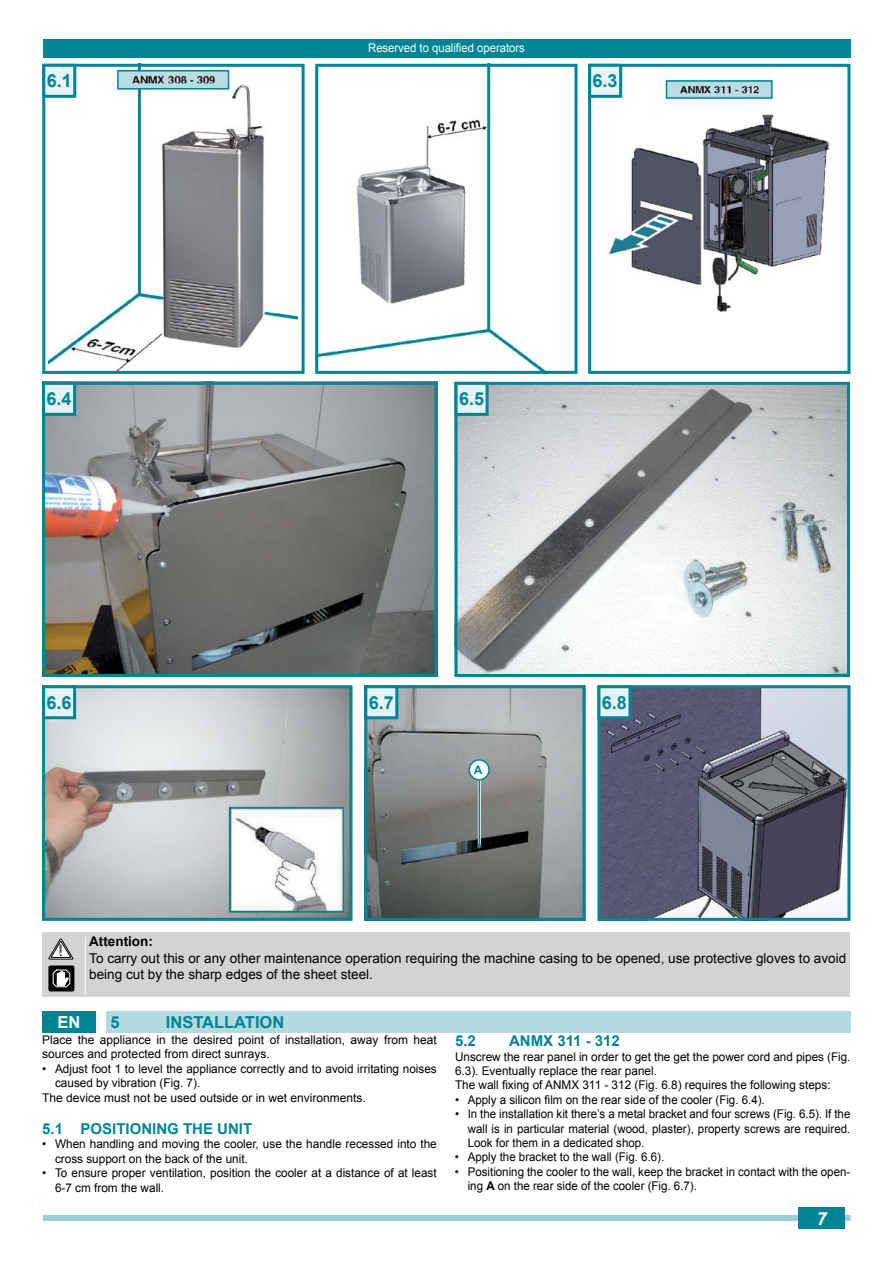
<style>
.page{position:relative;width:893px;height:1263px;background:#fff}
.page>*{position:absolute;margin:0;border:0;box-sizing:border-box;transform-origin:0 0}
.t1{font:700 18px "Arial";color:#008496}
.t2{font:italic 700 18px "Arial";color:#fff}
.t3{font:700 16.5px "Arial";color:#008496}
.t4{font:700 16.5px "Arial";color:#fff}
.t5{font:700 15px "Arial";color:#008496}
.t6{font:13.5px/16.2px "Arial";color:#000}
.t7{font:700 13.5px "Arial";color:#000}
.t8{font:12px/14.4px "Arial";color:#000}
.t9{font:12px/14.4px "Arial";color:#000;text-align:justify;scale:.96 1}
.t10{font:12px "Arial";color:#fff;scale:.94 1}
.t11{font:700 12px "Arial";color:#008496}
.s1{font-weight:700}
</style>
<div class="page">
<div style="left:43px;top:1215px;width:807px;height:6px;background:#99ced5"></div>
<div style="left:798px;top:1207px;width:47px;height:22px;background:#008496"></div>
<div style="left:43px;top:39px;width:807px;height:18px;background:#008496"></div>
<div style="left:43px;top:932px;width:807px;height:65px;background:#d1d3d4"></div>
<svg style="left:48px;top:938px;width:25px;height:22px"></svg>
<hr style="left:85px;top:937px;width:1px;height:58px;background:#fff">
<div style="left:49px;top:966px;width:25px;height:25px;background:#000;border-radius:2px"></div>
<div style="left:49px;top:966px;width:25px;height:25px;border:1px solid #000;border-radius:2px"></div>
<svg style="left:52px;top:969px;width:19px;height:18px"></svg>
<div style="left:106px;top:1011px;width:744px;height:21px;background:#b3dae0"></div>
<div style="left:43px;top:1011px;width:53px;height:21px;background:#008496"></div>
<img style="left:609px;top:70px;width:221px;height:242px">
<div style="left:588px;top:64px;width:262px;height:310px;border:3px solid #008496"></div>
<img style="left:48px;top:68px;width:250px;height:302px">
<div style="left:42px;top:64px;width:263px;height:310px;border:3px solid #008496"></div>
<div style="left:44px;top:65px;width:31px;height:31px;background:#e6f3f5"></div>
<div style="left:42px;top:64px;width:34px;height:34px;border:3px solid #008496"></div>
<div style="left:590px;top:65px;width:31px;height:31px;background:#e6f3f5"></div>
<div style="left:588px;top:64px;width:34px;height:34px;border:3px solid #008496"></div>
<img style="left:319px;top:68px;width:227px;height:302px">
<div style="left:315px;top:64px;width:262px;height:310px;border:3px solid #008496"></div>
<img style="left:46px;top:386px;width:388px;height:287px">
<div style="left:42px;top:382px;width:396px;height:295px;border:3px solid #008496"></div>
<div style="left:44px;top:383px;width:31px;height:31px;background:#e6f3f5"></div>
<div style="left:42px;top:382px;width:34px;height:34px;border:3px solid #008496"></div>
<img style="left:46px;top:689px;width:302px;height:228px">
<div style="left:42px;top:685px;width:310px;height:236px;border:3px solid #008496"></div>
<div style="left:44px;top:687px;width:31px;height:31px;background:#e6f3f5"></div>
<div style="left:42px;top:685px;width:34px;height:34px;border:3px solid #008496"></div>
<img style="left:459px;top:386px;width:387px;height:287px">
<div style="left:455px;top:382px;width:395px;height:295px;border:3px solid #008496"></div>
<div style="left:456px;top:383px;width:31px;height:31px;background:#e6f3f5"></div>
<div style="left:455px;top:382px;width:34px;height:34px;border:3px solid #008496"></div>
<img style="left:368px;top:689px;width:213px;height:228px">
<div style="left:364px;top:685px;width:221px;height:236px;border:3px solid #008496"></div>
<div style="left:366px;top:687px;width:31px;height:31px;background:#e6f3f5"></div>
<div style="left:364px;top:685px;width:34px;height:34px;border:3px solid #008496"></div>
<img style="left:601px;top:689px;width:245px;height:228px">
<div style="left:597px;top:685px;width:253px;height:236px;border:3px solid #008496"></div>
<div style="left:599px;top:687px;width:31px;height:31px;background:#e6f3f5"></div>
<div style="left:597px;top:685px;width:34px;height:34px;border:3px solid #008496"></div>
<hr style="left:478px;top:780px;width:3px;height:66px;background:#fff">
<div style="left:469px;top:760px;width:20px;height:20px;background:#fff;border-radius:50%"></div>
<div style="left:468px;top:759px;width:22px;height:21px;border:2px solid #008496;border-radius:50%"></div>
<hr style="left:479px;top:780px;width:1px;height:66px;background:#008496">
<svg style="left:477px;top:844px;width:4px;height:4px"></svg>
<p class="t10" style="left:368px;top:40px;width:168px">Reserved to qualified operators</p>
<h1 class="t1" style="left:47px;top:69px;width:27px">6.1</h1>
<h1 class="t1" style="left:593px;top:69px;width:27px">6.3</h1>
<h1 class="t1" style="left:47px;top:387px;width:27px">6.4</h1>
<h1 class="t1" style="left:47px;top:691px;width:27px">6.6</h1>
<h1 class="t1" style="left:459px;top:387px;width:27px">6.5</h1>
<h1 class="t1" style="left:369px;top:691px;width:27px">6.7</h1>
<h1 class="t1" style="left:602px;top:691px;width:27px">6.8</h1>
<p class="t11" style="left:474px;top:762px;width:10px">A</p>
<p class="t7" style="left:89px;top:933px;width:65px">Attention:</p>
<p class="t6" style="left:89px;top:950px;width:758px">To carry out this or any other maintenance operation requiring the machine casing to be opened, use protective gloves to avoid being cut by the sharp edges of the sheet steel.</p>
<h2 class="t3" style="left:111px;top:1011px;width:11px">5</h2>
<h2 class="t3" style="left:166px;top:1011px;width:120px">INSTALLATION</h2>
<p class="t5" style="left:455px;top:1031px;width:22px">5.2</p>
<p class="t5" style="left:509px;top:1031px;width:112px">ANMX 311 - 312</p>
<p class="t8" style="left:455px;top:1049px;width:397px">Unscrew the rear panel in order to get the get the power cord and pipes (Fig.<br>6.3). Eventually replace the rear panel.<br>The wall fixing of ANMX 311 - 312 (Fig. 6.8) requires the following steps:</p>
<p class="t9" style="left:455px;top:1092px;width:324px">• Apply a silicon film on the rear side of the cooler (Fig. 6.4).</p>
<p class="t9" style="left:468px;top:1107px;width:400px;text-indent:-13px">• In the installation kit there’s a metal bracket and four screws (Fig. 6.5). If the wall is in particular material (wood, plaster), property screws are required.<br>Look for them in a dedicated shop.</p>
<p class="t9" style="left:455px;top:1150px;width:220px">• Apply the bracket to the wall (Fig. 6.6).</p>
<p class="t9" style="left:468px;top:1164px;width:400px;text-indent:-13px">• Positioning the cooler to the wall, keep the bracket in contact with the open&shy;ing <span class="s1">A</span> on the rear side of the cooler (Fig. 6.7).</p>
<h2 class="t4" style="left:58px;top:1011px;width:24px">EN</h2>
<p class="t8" style="left:42px;top:1033px;width:396px">Place the appliance in the desired point of installation, away from heat sources and protected from direct sunrays.</p>
<p class="t8" style="left:42px;top:1061px;width:396px">• Adjust foot 1 to level the appliance correctly and to avoid irritating noises</p>
<p class="t8" style="left:55px;top:1076px;width:147px">caused by vibration (Fig. 7).</p>
<p class="t8" style="left:42px;top:1090px;width:325px">The device must not be used outside or in wet environments.</p>
<p class="t5" style="left:42px;top:1119px;width:211px">5.1 POSITIONING THE UNIT</p>
<p class="t8" style="left:55px;top:1137px;width:383px;text-indent:-13px">• When handling and moving the cooler, use the handle recessed into the cross support on the back of the unit.</p>
<p class="t8" style="left:55px;top:1166px;width:383px;text-indent:-13px">• To ensure proper ventilation, position the cooler at a distance of at least<br>6-7 cm from the wall.</p>
<h1 class="t2" style="left:817px;top:1206px;width:12px">7</h1>
</div>
